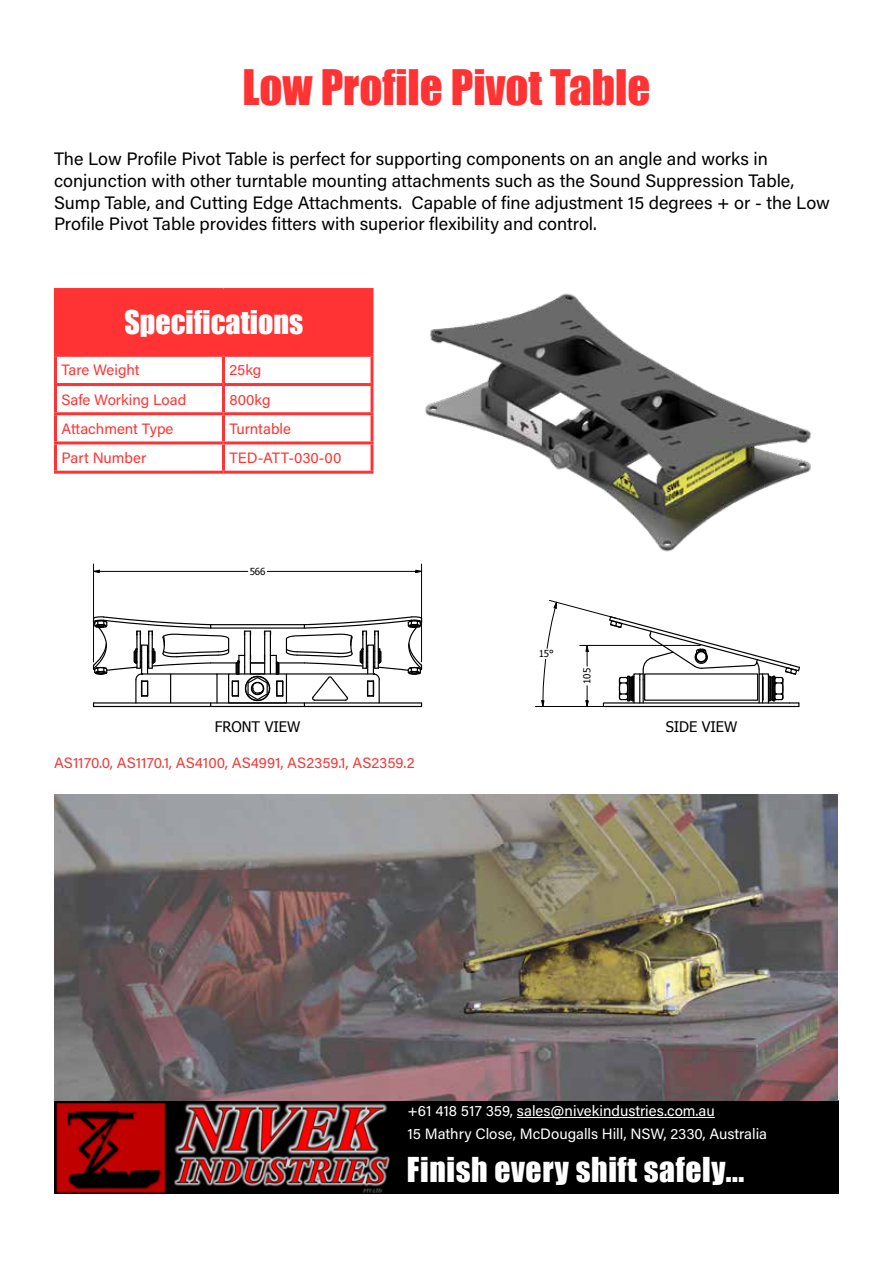
<style>
.page{position:relative;width:893px;height:1263px;background:#fff}
.page>*{position:absolute;margin:0;border:0;box-sizing:border-box;transform-origin:0 0}
.t1{font:45px "Impact";color:#f33}
.t2{font:31.5px "Impact";letter-spacing:.02em;color:#fff}
.t3{font:30px "Impact";color:#feffff}
.t4{font:18px/21.6px "Acumin Pro";color:#000}
.t5{font:15px/22.5px "Acumin Pro";color:#fff}
.t6{font:15px "Acumin Pro";color:#f33}
.t7{font:15px "Acumin Pro";color:#ef3b39}
.t8{font:14.55px "Tahoma";letter-spacing:-.005em;color:#000}
.t9{font:9.75px "Tahoma";letter-spacing:-.005em;color:#000}
</style>
<div class="page">
<div style="left:54px;top:1100px;width:785px;height:94px;background:#000;border:2px solid #000"></div>
<img style="left:55px;top:1100px;width:336px;height:94px">
<hr style="left:517px;top:1117px;width:198px;height:1px;background:#fff">
<img style="left:54px;top:794px;width:783px;height:306px">
<div style="left:56px;top:289px;width:316px;height:66px;background:#f33"></div>
<hr style="left:224px;top:354px;width:150px;height:3px;background:#f33">
<hr style="left:224px;top:383px;width:150px;height:3px;background:#f33">
<hr style="left:54px;top:412px;width:170px;height:3px;background:#f33">
<hr style="left:224px;top:412px;width:150px;height:3px;background:#f33">
<hr style="left:54px;top:288px;width:170px;height:3px;background:#f33">
<hr style="left:54px;top:291px;width:3px;height:63px;background:#f33">
<hr style="left:224px;top:288px;width:150px;height:3px;background:#f33">
<svg style="left:372px;top:291px;width:2px;height:63px"></svg>
<svg style="left:370px;top:357px;width:4px;height:26px"></svg>
<hr style="left:54px;top:386px;width:3px;height:26px;background:#f33">
<hr style="left:222px;top:386px;width:3px;height:26px;background:#f33">
<svg style="left:370px;top:386px;width:4px;height:26px"></svg>
<hr style="left:54px;top:415px;width:3px;height:26px;background:#f33">
<hr style="left:222px;top:415px;width:3px;height:26px;background:#f33">
<svg style="left:370px;top:415px;width:4px;height:26px"></svg>
<hr style="left:54px;top:441px;width:170px;height:3px;background:#f33">
<hr style="left:54px;top:444px;width:3px;height:27px;background:#f33">
<hr style="left:224px;top:441px;width:150px;height:3px;background:#f33">
<hr style="left:222px;top:444px;width:3px;height:27px;background:#f33">
<svg style="left:370px;top:444px;width:4px;height:27px"></svg>
<hr style="left:54px;top:471px;width:170px;height:3px;background:#f33">
<hr style="left:224px;top:471px;width:150px;height:3px;background:#f33">
<hr style="left:54px;top:354px;width:170px;height:3px;background:#f33">
<hr style="left:54px;top:357px;width:3px;height:26px;background:#f33">
<hr style="left:222px;top:357px;width:3px;height:26px;background:#f33">
<hr style="left:54px;top:383px;width:170px;height:3px;background:#f33">
<hr style="left:94px;top:706px;width:328px;height:1px;background:#000">
<svg style="left:92px;top:615px;width:331px;height:91px"></svg>
<svg style="left:94px;top:569px;width:6px;height:4px"></svg>
<svg style="left:415px;top:569px;width:8px;height:4px"></svg>
<hr style="left:99px;top:571px;width:149px;height:1px;background:#000">
<hr style="left:267px;top:571px;width:149px;height:1px;background:#000">
<hr style="left:93px;top:564px;width:1px;height:98px;background:#000">
<hr style="left:421px;top:564px;width:1px;height:98px;background:#000">
<svg style="left:541px;top:600px;width:259px;height:108px"></svg>
<hr style="left:535px;top:706px;width:74px;height:1px;background:#000">
<img style="left:425px;top:293px;width:386px;height:259px">
<h1 class="t1" style="left:243px;top:52px;width:409px">Low Profile Pivot Table</h1>
<p class="t4" style="left:54px;top:148px;width:778px">The Low Profile Pivot Table is perfect for supporting components on an angle and works in conjunction with other turntable mounting attachments such as the Sound Suppression Table, Sump Table, and Cutting Edge Attachments. Capable of fine adjustment 15 degrees + or - the Low Profile Pivot Table provides fitters with superior flexibility and control.</p>
<h3 class="t3" style="left:124px;top:299px;width:180px">Specifications</h3>
<p class="t6" style="left:62px;top:360px;width:80px">Tare Weight</p>
<p class="t6" style="left:230px;top:360px;width:33px">25kg</p>
<p class="t6" style="left:62px;top:389px;width:126px">Safe Working Load</p>
<p class="t6" style="left:230px;top:389px;width:43px">800kg</p>
<p class="t6" style="left:62px;top:418px;width:113px">Attachment Type</p>
<p class="t6" style="left:230px;top:418px;width:63px">Turntable</p>
<p class="t6" style="left:62px;top:447px;width:86px">Part Number</p>
<p class="t6" style="left:230px;top:447px;width:113px">TED-ATT-030-00</p>
<p class="t9" style="left:250px;top:565px;width:17px">566</p>
<p class="t9" style="left:539px;top:647px;width:17px">15°</p>
<p class="t9" style="left:581px;top:684px;width:17px;rotate:-90deg">105</p>
<p class="t8" style="left:215px;top:717px;width:87px">FRONT VIEW</p>
<p class="t8" style="left:666px;top:717px;width:73px">SIDE VIEW</p>
<p class="t7" style="left:54px;top:752px;width:362px">AS1170.0, AS1170.1, AS4100, AS4991, AS2359.1, AS2359.2</p>
<p class="t5" style="left:407px;top:1099px;width:361px">+61 418 517 359, sales@nivekindustries.com.au<br>15 Mathry Close, McDougalls Hill, NSW, 2330, Australia</p>
<h2 class="t2" style="left:407px;top:1145px;width:339px">Finish every shift safely...</h2>
</div>
